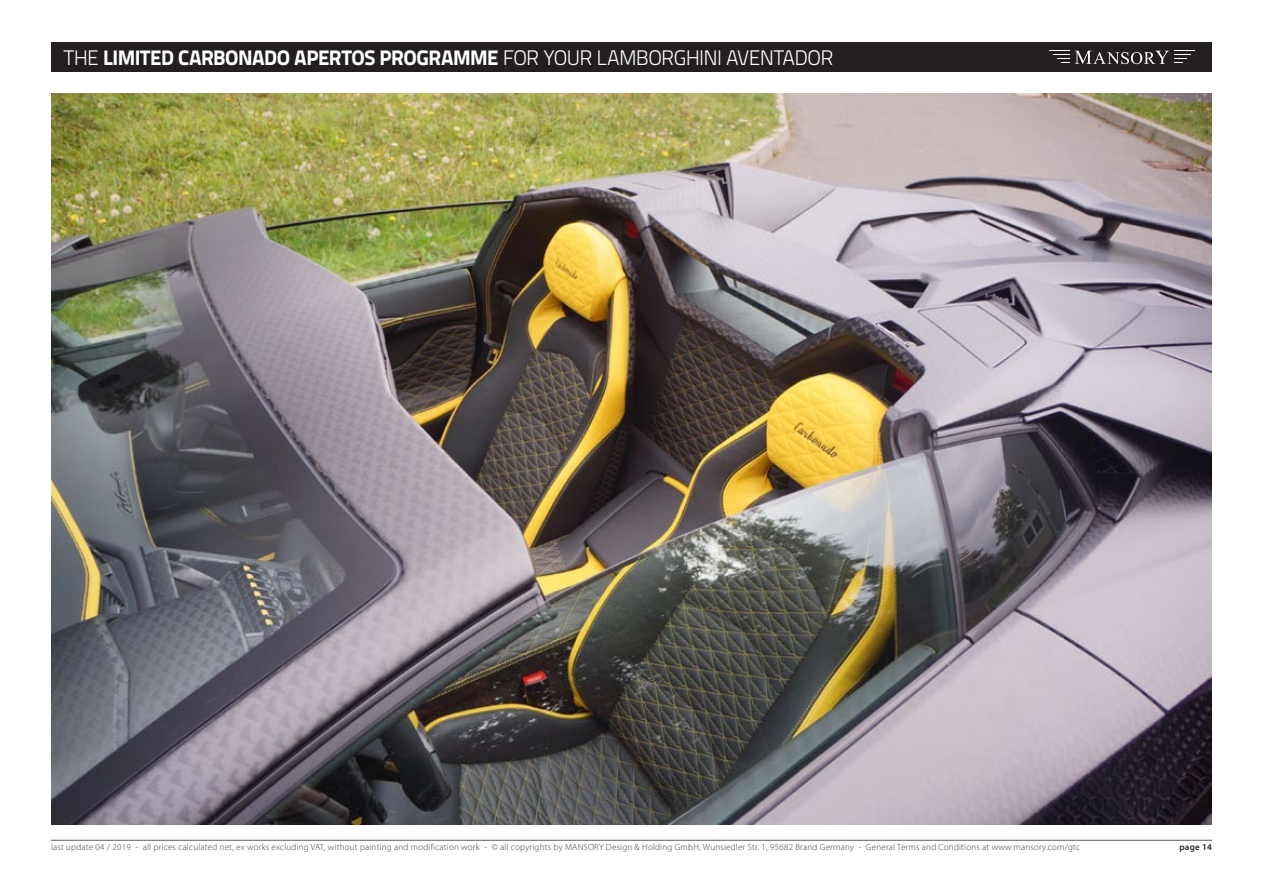
<style>
.page{position:relative;width:1263px;height:893px;background:#fff}
.page>*{position:absolute;margin:0;border:0;box-sizing:border-box;transform-origin:0 0}
.nadpis{font:800 21px "Titillium Text 22 L";letter-spacing:-.025em;color:#fff}
.t1{font:300 9px "Myriad Pro";letter-spacing:.025em;color:#3e3e3f}
.t2{font:600 9px "Myriad Pro";letter-spacing:.025em;color:#231f20}
.s1{font-weight:300}
</style>
<div class="page">
<div style="left:51px;top:43px;width:1161px;height:29px;background:#231f20"></div>
<svg style="left:1053px;top:54px;width:16px;height:9px"></svg>
<svg style="left:1075px;top:51px;width:116px;height:13px"></svg>
<hr style="left:51px;top:840px;width:1161px;height:1px;background:#231f20">
<img style="left:51px;top:94px;width:1161px;height:731px">
<p class="nadpis" style="left:64px;top:41px;width:771px"><span class="s1">THE</span> LIMITED CARBONADO APERTOS PROGRAMME <span class="s1">FOR YOUR LAMBORGHINI AVENTADOR</span></p>
<p class="t1" style="left:51px;top:842px;width:1031px">last update 04 / 2019 - all prices calculated net, ex works excluding VAT, without painting and modification work - © all copyrights by MANSORY Design &amp; Holding GmbH, Wunsiedler Str. 1, 95682 Brand Germany - General Terms and Conditions at www.mansory.com/gtc</p>
<p class="t2" style="left:1179px;top:842px;width:34px">page 14</p>
</div>
